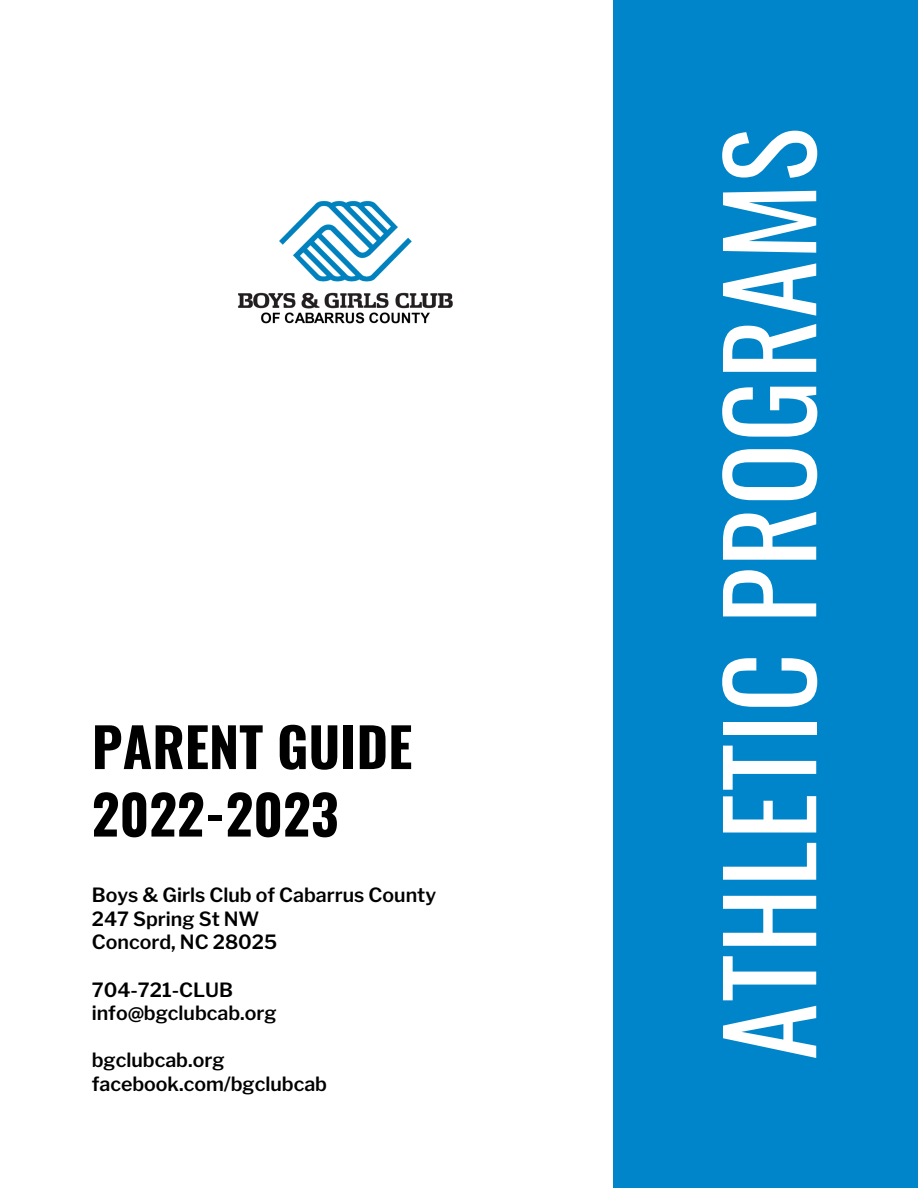
<style>
.page{position:relative;width:918px;height:1188px;background:#fff}
.page>*{position:absolute;margin:0;border:0;box-sizing:border-box;transform-origin:0 0}
.t1{font:115.05px "Oswald";letter-spacing:.015em;color:#fff}
.t2{font:700 54px/67.5px "Oswald";color:#000}
.t3{font:600 19.5px/23.7px "Libre Franklin";color:#000}
</style>
<div class="page">
<img style="left:238px;top:200px;width:215px;height:124px">
<div style="left:613px;top:0;width:305px;height:1188px;background:#0085ca"></div>
<h2 class="t2" style="left:92px;top:711px;width:322px">PARENT GUIDE<br>2022-2023</h2>
<p class="t3" style="left:92px;top:883px;width:346px">Boys &amp; Girls Club of Cabarrus County<br>247 Spring St NW<br>Concord, NC 28025</p>
<p class="t3" style="left:92px;top:978px;width:186px">704-721-CLUB info@bgclubcab.org</p>
<p class="t3" style="left:92px;top:1049px;width:237px">bgclubcab.org facebook.com/bgclubcab</p>
<h1 class="t1" style="left:679px;top:1060px;width:934px;rotate:-90deg">ATHLETIC PROGRAMS</h1>
</div>
